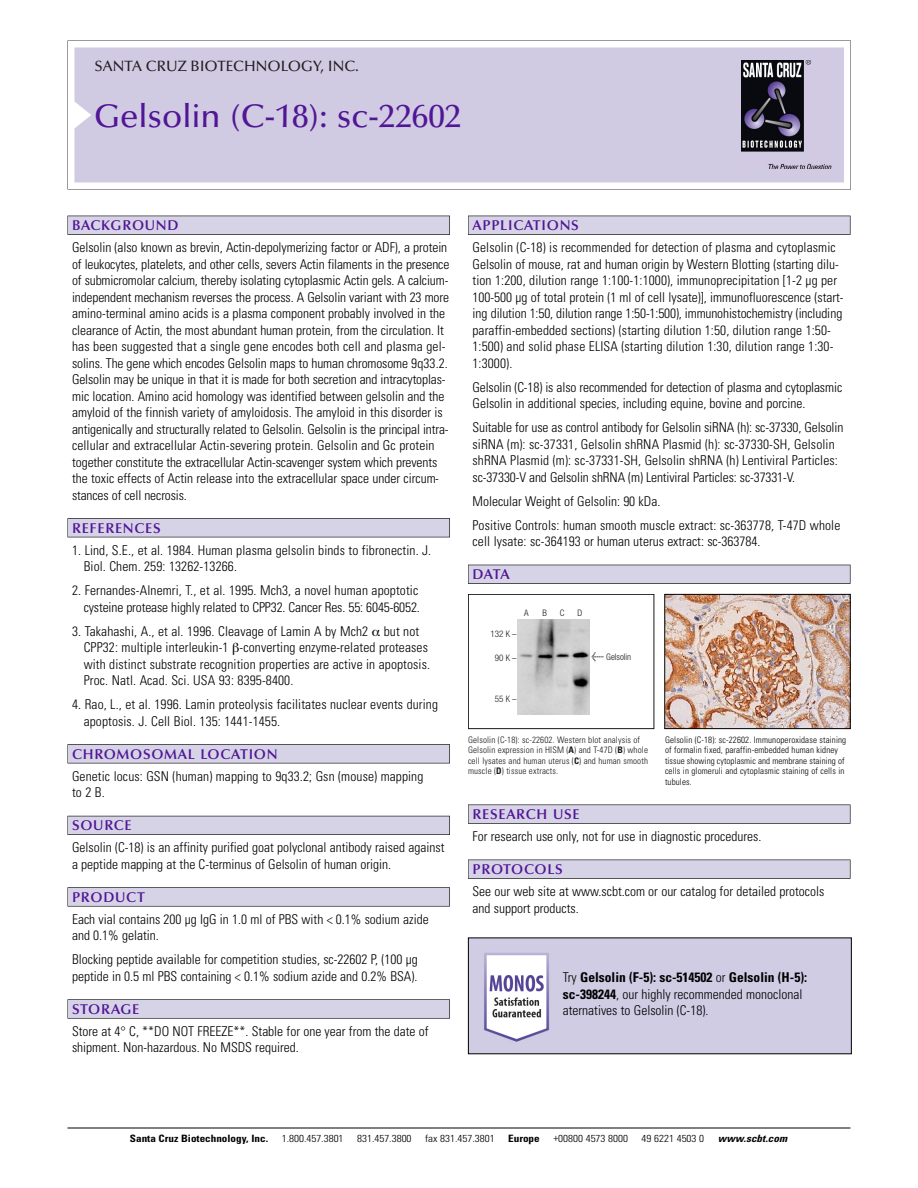
<style>
.page{position:relative;width:918px;height:1188px;background:#fff}
.page>*{position:absolute;margin:0;border:0;box-sizing:border-box;transform-origin:0 0}
.t1{font:500 33px "Optima";color:#511695}
.t2{font:500 15px "Optima";color:#231f20}
.t3{font:600 14.25px "Optima";letter-spacing:.05em;color:#511695}
.t4{font:300 condensed 13.5px/16.5px "Univers";color:#000}
.t5{font:300 condensed 10.2px "Univers";color:#000;scale:1.1 1}
.t6{font:700 condensed 10.2px "Univers";color:#000;scale:1.1 1}
.t7{font:italic 700 condensed 10.2px "Univers";letter-spacing:.005em;color:#000;scale:1.1 1}
.t8{font:300 condensed 9px/10.5px "Univers";letter-spacing:.015em;color:#000}
.t9{font:9px/10.5px "Univers Condensed Light+ZTOXYI";letter-spacing:.015em;color:#191919}
.t10{font:9px "Helvetica Neue Light Cond+DUXBEK";color:#191919}
.s1{font-family:"Meta Plus Book Roman+SFNQIX";font-size:10.5px}
.s2{font-family:"Univers Condensed Bold+TVOHSD"}
.s3{font-weight:700}
</style>
<div class="page">
<svg style="left:68px;top:40px;width:783px;height:149px"></svg>
<div style="left:74px;top:47px;width:770px;height:135px;background:#d1cae3"></div>
<img style="left:741px;top:60px;width:90px;height:108px">
<div style="left:68px;top:216px;width:382px;height:19px;background:#525155"></div>
<div style="left:68px;top:216px;width:381px;height:18px;background:#d7d3e7"></div>
<div style="left:68px;top:518px;width:382px;height:19px;background:#525155"></div>
<div style="left:68px;top:519px;width:381px;height:18px;background:#d7d3e7"></div>
<div style="left:68px;top:744px;width:382px;height:19px;background:#545357"></div>
<div style="left:68px;top:745px;width:381px;height:18px;background:#d7d3e7"></div>
<div style="left:68px;top:816px;width:382px;height:19px;background:#54535a"></div>
<div style="left:68px;top:816px;width:381px;height:18px;background:#d7d3e7"></div>
<svg style="left:68px;top:887px;width:382px;height:20px"></svg>
<div style="left:68px;top:888px;width:381px;height:18px;background:#d7d3e7"></div>
<div style="left:68px;top:999px;width:382px;height:20px;background:#626263"></div>
<div style="left:68px;top:1000px;width:381px;height:18px;background:#d7d3e7"></div>
<div style="left:468px;top:216px;width:382px;height:19px;background:#525155"></div>
<div style="left:468px;top:216px;width:382px;height:18px;background:#d7d3e7"></div>
<div style="left:468px;top:565px;width:382px;height:19px;background:#515055"></div>
<div style="left:468px;top:565px;width:382px;height:18px;background:#d7d3e7"></div>
<div style="left:468px;top:805px;width:382px;height:19px;background:#575759"></div>
<div style="left:468px;top:805px;width:382px;height:18px;background:#d7d3e7"></div>
<div style="left:468px;top:860px;width:382px;height:19px;background:#545356"></div>
<div style="left:468px;top:860px;width:382px;height:18px;background:#d7d3e7"></div>
<hr style="left:68px;top:1128px;width:782px;height:1px;background:#000">
<div style="left:468px;top:594px;width:186px;height:135px;border:1px solid #191919"></div>
<img style="left:518px;top:619px;width:72px;height:95px">
<img style="left:666px;top:596px;width:183px;height:131px">
<div style="left:664px;top:594px;width:187px;height:135px;border:1px solid #000"></div>
<img style="left:470px;top:940px;width:380px;height:112px">
<p class="t2" style="left:94px;top:61px;width:266px">SANTA CRUZ BIOTECHNOLOGY, INC.</p>
<h1 class="t1" style="left:94px;top:103px;width:368px">Gelsolin (C-18): sc-22602</h1>
<p class="t3" style="left:72px;top:219px;width:108px">BACKGROUND</p>
<p class="t4" style="left:72px;top:240px;width:379px">Gelsolin (also known as brevin, Actin-depolymerizing factor or ADF), a protein of leukocytes, platelets, and other cells, severs Actin filaments in the presence of submicromolar calcium, thereby isolating cytoplasmic Actin gels. A calcium&shy;independent mechanism reverses the process. A Gelsolin variant with 23 more amino-terminal amino acids is a plasma component probably involved in the clearance of Actin, the most abundant human protein, from the circulation. It has been suggested that a single gene encodes both cell and plasma gel&shy;solins. The gene which encodes Gelsolin maps to human chromosome 9q33.2.<br>Gelsolin may be unique in that it is made for both secretion and intracytoplas&shy;mic location. Amino acid homology was identified between gelsolin and the amyloid of the finnish variety of amyloidosis. The amyloid in this disorder is antigenically and structurally related to Gelsolin. Gelsolin is the principal intra&shy;cellular and extracellular Actin-severing protein. Gelsolin and Gc protein together constitute the extracellular Actin-scavenger system which prevents the toxic effects of Actin release into the extracellular space under circum&shy;stances of cell necrosis.</p>
<p class="t3" style="left:72px;top:522px;width:90px">REFERENCES</p>
<p class="t4" style="left:84px;top:543px;width:349px;text-indent:-12px">1. Lind, S.E., et al. 1984. Human plasma gelsolin binds to fibronectin. J.<br>Biol. Chem. 259: 13262-13266.</p>
<p class="t4" style="left:72px;top:583px;width:349px;text-align:right">2. Fernandes-Alnemri, T., et al. 1995. Mch3, a novel human apoptotic cysteine protease highly related to CPP32. Cancer Res. 55: 6045-6052.</p>
<p class="t4" style="left:84px;top:624px;width:348px;text-indent:-12px">3. Takahashi, A., et al. 1996. Cleavage of Lamin A by Mch2 but not CPP32: multiple interleukin-1 -converting enzyme-related proteases with distinct substrate recognition properties are active in apoptosis.<br>Proc. Natl. Acad. Sci. USA 93: 8395-8400.</p>
<p class="t4" style="left:84px;top:697px;width:356px;text-indent:-12px">4. Rao, L., et al. 1996. Lamin proteolysis facilitates nuclear events during apoptosis. J. Cell Biol. 135: 1441-1455.</p>
<p class="t3" style="left:72px;top:748px;width:207px">CHROMOSOMAL LOCATION</p>
<p class="t4" style="left:72px;top:769px;width:353px">Genetic locus: GSN (human) mapping to 9q33.2; Gsn (mouse) mapping to 2 B.</p>
<p class="t3" style="left:72px;top:820px;width:61px">SOURCE</p>
<p class="t4" style="left:72px;top:840px;width:374px">Gelsolin (C-18) is an affinity purified goat polyclonal antibody raised against a peptide mapping at the C-terminus of Gelsolin of human origin.</p>
<p class="t3" style="left:72px;top:891px;width:74px">PRODUCT</p>
<p class="t4" style="left:72px;top:912px;width:358px">Each vial contains 200 µg IgG in 1.0 ml of PBS with &lt; 0.1% sodium azide and 0.1% gelatin.</p>
<p class="t4" style="left:72px;top:952px;width:347px">Blocking peptide available for competition studies, sc-22602 P, (100 µg peptide in 0.5 ml PBS containing &lt; 0.1% sodium azide and 0.2% BSA).</p>
<p class="t3" style="left:72px;top:1003px;width:69px">STORAGE</p>
<p class="t4" style="left:72px;top:1024px;width:358px">Store at 4° C, **DO NOT FREEZE**. Stable for one year from the date of shipment. Non-hazardous. No MSDS required.</p>
<p class="t3" style="left:473px;top:219px;width:108px">APPLICATIONS</p>
<p class="t4" style="left:473px;top:240px;width:373px">Gelsolin (C-18) is recommended for detection of plasma and cytoplasmic Gelsolin of mouse, rat and human origin by Western Blotting (starting dilu&shy;tion 1:200, dilution range 1:100-1:1000), immunoprecipitation [1-2 µg per 100-500 µg of total protein (1 ml of cell lysate)], immunofluorescence (start&shy;ing dilution 1:50, dilution range 1:50-1:500), immunohistochemistry (including paraffin-embedded sections) (starting dilution 1:50, dilution range 1:50- 1:500) and solid phase ELISA (starting dilution 1:30, dilution range 1:30- 1:3000).</p>
<p class="t4" style="left:473px;top:380px;width:371px">Gelsolin (C-18) is also recommended for detection of plasma and cytoplasmic<br>Gelsolin in additional species, including equine, bovine and porcine.</p>
<p class="t4" style="left:473px;top:420px;width:372px">Suitable for use as control antibody for Gelsolin siRNA (h): sc-37330, Gelsolin siRNA (m): sc-37331, Gelsolin shRNA Plasmid (h): sc-37330-SH, Gelsolin shRNA Plasmid (m): sc-37331-SH, Gelsolin shRNA (h) Lentiviral Particles: sc-37330-V and Gelsolin shRNA (m) Lentiviral Particles: sc-37331-V.</p>
<p class="t4" style="left:473px;top:490px;width:369px;line-height:24px">Molecular Weight of Gelsolin: 90 kDa.<br>Positive Controls: human smooth muscle extract: sc-363778, T-47D whole</p>
<p class="t4" style="left:473px;top:534px;width:290px">cell lysate: sc-364193 or human uterus extract: sc-363784.</p>
<p class="t3" style="left:473px;top:569px;width:39px">DATA</p>
<p class="t10" style="left:524px;top:610px;width:6px">A</p>
<p class="t10" style="left:543px;top:610px;width:6px">B</p>
<p class="t10" style="left:560px;top:610px;width:6px">C</p>
<p class="t10" style="left:577px;top:610px;width:6px">D</p>
<p class="t10" style="left:491px;top:631px;width:28px">132 K –</p>
<p class="t10" style="left:495px;top:655px;width:23px">90K–</p>
<p class="t10" style="left:495px;top:695px;width:23px">55K–</p>
<p class="t10" style="left:592px;top:653px;width:41px"><span class="s1">&lt;</span> Gelsolin</p>
<p class="t9" style="left:468px;top:735px;width:182px">Gelsolin (C-18): sc-22602. Western blot analysis of Gelsolin expression in HISM (<span class="s2">A</span>) and T-47D (<span class="s2">B</span>) whole cell lysates and human uterus (<span class="s2">C</span>) and human smooth muscle (<span class="s2">D</span>) tissue extracts.</p>
<p class="t8" style="left:665px;top:735px;width:183px">Gelsolin (C-18): sc-22602. Immunoperoxidase staining of formalin fixed, paraffin-embedded human kidney tissue showing cytoplasmic and membrane staining of cells in glomeruli and cytoplasmic staining of cells in tubules.</p>
<p class="t3" style="left:473px;top:808px;width:109px">RESEARCH USE</p>
<p class="t4" style="left:473px;top:829px;width:290px">For research use only, not for use in diagnostic procedures.</p>
<p class="t3" style="left:473px;top:863px;width:92px">PROTOCOLS</p>
<p class="t4" style="left:473px;top:884px;width:353px">See our web site at www.scbt.com or our catalog for detailed protocols and support products.</p>
<p class="t4" style="left:563px;top:970px;width:246px">Try <span class="s3">Gelsolin (F-5): sc-514502</span> or <span class="s3">Gelsolin (H-5): sc-398244</span>, our highly recommended monoclonal aternatives to Gelsolin (C-18).</p>
<p class="t6" style="left:130px;top:1135px;width:127px">Santa Cruz Biotechnology, Inc.</p>
<p class="t5" style="left:282px;top:1135px;width:58px">1.800.457.3801</p>
<p class="t5" style="left:357px;top:1135px;width:51px">831.457.3800</p>
<p class="t5" style="left:425px;top:1135px;width:65px">fax 831.457.3801</p>
<p class="t6" style="left:508px;top:1135px;width:30px">Europe</p>
<p class="t5" style="left:553px;top:1135px;width:69px">+00800 4573 8000</p>
<p class="t5" style="left:642px;top:1135px;width:58px">49 6221 4503 0</p>
<p class="t7" style="left:718px;top:1135px;width:64px">www.scbt.com</p>
</div>
